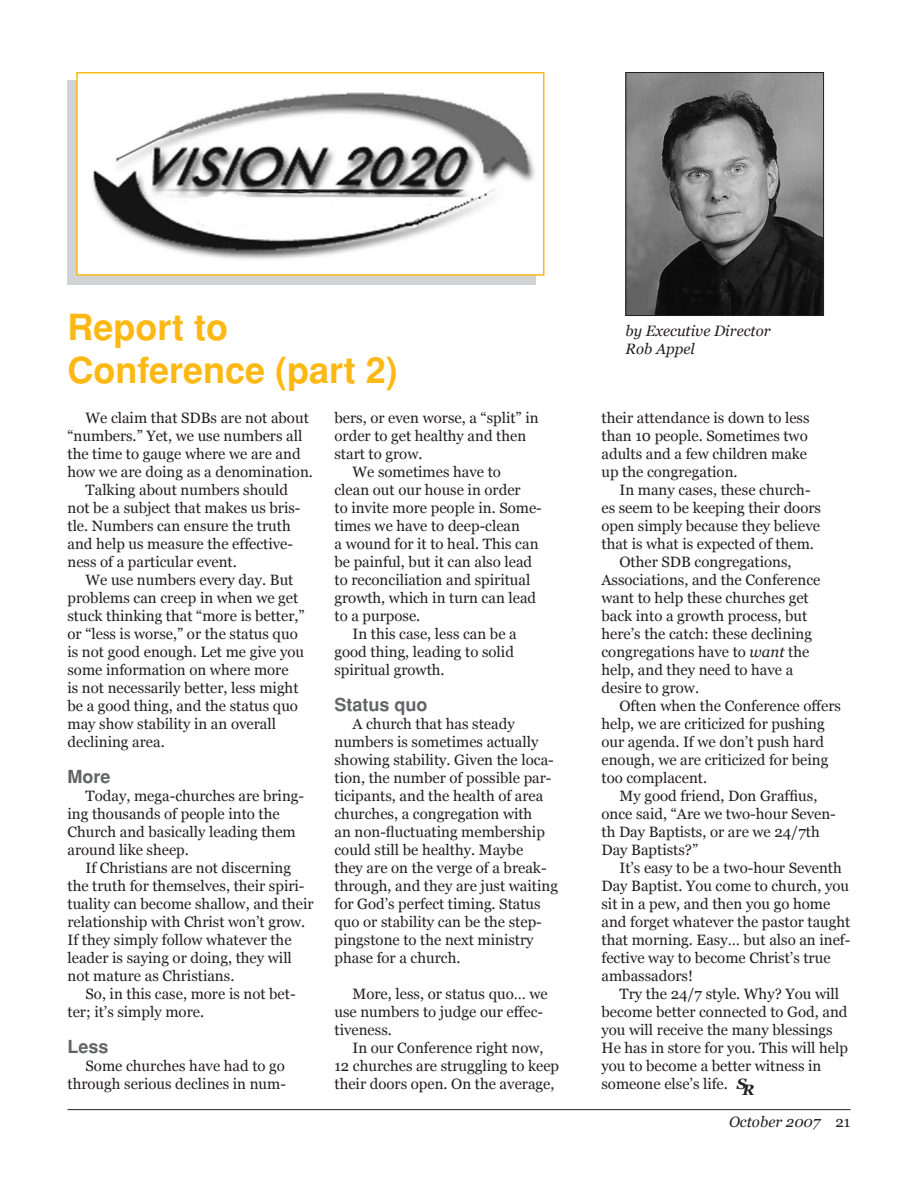
<style>
.page{position:relative;width:918px;height:1188px;background:#fff}
.page>*{position:absolute;margin:0;border:0;box-sizing:border-box;transform-origin:0 0}
.t1{font:700 36px/43.2px "Helvetica";color:#fdb813}
.t2{font:700 18px "Helvetica";color:#636467}
.t3{font:15px/18px "Georgia";color:#231f20}
.t4{font:italic 15px/18px "Georgia";color:#231f20}
.s1{font-style:italic}
.s2{font-weight:700;font-style:italic}
.s3{font-style:normal}
</style>
<div class="page">
<hr style="left:68px;top:1109px;width:782px;height:1px;background:#231f20">
<img style="left:627px;top:74px;width:195px;height:240px">
<div style="left:625px;top:72px;width:199px;height:244px;border:1px solid #231f20"></div>
<div style="left:67px;top:81px;width:469px;height:204px;background:#d1d3d4"></div>
<div style="left:77px;top:73px;width:467px;height:202px;background:#fff"></div>
<div style="left:76px;top:72px;width:468px;height:204px;border:2px solid #fdb813"></div>
<img style="left:93px;top:92px;width:442px;height:168px">
<h1 class="t1" style="left:68px;top:306px;width:332px">Report to<br>Conference (part 2)</h1>
<p class="t3" style="left:86px;top:409px;width:225px">We claim that SDBs are not about</p>
<p class="t3" style="left:68px;top:427px;width:236px">“numbers.” Yet, we use numbers all</p>
<p class="t3" style="left:68px;top:445px;width:235px">the time to gauge where we are and</p>
<p class="t3" style="left:68px;top:463px;width:247px">how we are doing as a denomination.</p>
<p class="t3" style="left:86px;top:481px;width:204px">Talking about numbers should</p>
<p class="t3" style="left:68px;top:499px;width:235px">not be a subject that makes us bris-</p>
<p class="t3" style="left:68px;top:517px;width:225px">tle. Numbers can ensure the truth</p>
<p class="t3" style="left:68px;top:535px;width:227px">and help us measure the effective-</p>
<p class="t3" style="left:68px;top:553px;width:171px">ness of a particular event.</p>
<p class="t3" style="left:86px;top:571px;width:209px">We use numbers every day. But</p>
<p class="t3" style="left:68px;top:589px;width:232px">problems can creep in when we get</p>
<p class="t3" style="left:68px;top:607px;width:239px">stuck thinking that “more is better,”</p>
<p class="t3" style="left:68px;top:625px;width:232px">or “less is worse,” or the status quo</p>
<p class="t3" style="left:68px;top:643px;width:238px">is not good enough. Let me give you</p>
<p class="t3" style="left:68px;top:661px;width:223px">some information on where more</p>
<p class="t3" style="left:68px;top:679px;width:233px">is not necessarily better, less might</p>
<p class="t3" style="left:68px;top:697px;width:232px">be a good thing, and the status quo</p>
<p class="t3" style="left:68px;top:715px;width:210px">may show stability in an overall</p>
<p class="t3" style="left:68px;top:733px;width:99px">declining area.</p>
<p class="t2" style="left:68px;top:766px;width:45px">More</p>
<p class="t3" style="left:68px;top:787px;width:238px;text-indent:18px">Today, mega-churches are bring&shy;ing thousands of people into the<br>Church and basically leading them around like sheep.</p>
<p class="t3" style="left:68px;top:859px;width:248px;text-indent:18px">If Christians are not discerning the truth for themselves, their spiri&shy;tuality can become shallow, and their relationship with Christ won’t grow.<br>If they simply follow whatever the leader is saying or doing, they will not mature as Christians.</p>
<p class="t3" style="left:68px;top:985px;width:230px;text-indent:18px">So, in this case, more is not bet&shy;ter; it’s simply more.</p>
<p class="t2" style="left:68px;top:1036px;width:43px">Less</p>
<p class="t3" style="left:68px;top:1057px;width:220px;text-align:right">Some churches have had to go through serious declines in num-</p>
<p class="t3" style="left:334px;top:409px;width:206px">bers, or even worse, a “split” in</p>
<p class="t3" style="left:334px;top:427px;width:193px">order to get healthy and then</p>
<p class="t3" style="left:334px;top:445px;width:90px">start to grow.</p>
<p class="t3" style="left:352px;top:463px;width:150px">We sometimes have to</p>
<p class="t3" style="left:334px;top:481px;width:188px">clean out our house in order</p>
<p class="t3" style="left:334px;top:499px;width:209px">to invite more people in. Some-</p>
<p class="t3" style="left:334px;top:517px;width:187px">times we have to deep-clean</p>
<p class="t3" style="left:334px;top:535px;width:206px">a wound for it to heal. This can</p>
<p class="t3" style="left:334px;top:553px;width:199px">be painful, but it can also lead</p>
<p class="t3" style="left:334px;top:571px;width:197px">to reconciliation and spiritual</p>
<p class="t3" style="left:334px;top:589px;width:203px">growth, which in turn can lead</p>
<p class="t3" style="left:334px;top:607px;width:87px">to a purpose.</p>
<p class="t3" style="left:352px;top:625px;width:166px">In this case, less can be a</p>
<p class="t3" style="left:334px;top:643px;width:181px">good thing, leading to solid</p>
<p class="t3" style="left:334px;top:661px;width:112px">spiritual growth.</p>
<p class="t2" style="left:334px;top:694px;width:95px">Status quo</p>
<p class="t3" style="left:334px;top:715px;width:225px;text-indent:18px">A church that has steady numbers is sometimes actually showing stability. Given the loca&shy;tion, the number of possible par&shy;ticipants, and the health of area churches, a congregation with<br>an non-fluctuating membership could still be healthy. Maybe<br>they are on the verge of a break&shy;through, and they are just waiting for God’s perfect timing. Status quo or stability can be the step&shy;pingstone to the next ministry phase for a church.</p>
<p class="t3" style="left:334px;top:985px;width:215px;text-indent:18px">More, less, or status quo… we use numbers to judge our effec&shy;tiveness.</p>
<p class="t3" style="left:334px;top:1039px;width:226px;text-align:center">In our Conference right now,<br>12 churches are struggling to keep their doors open. On the average,</p>
<p class="t4" style="left:625px;top:322px;width:147px">by Executive Director<br>Rob Appel</p>
<p class="t3" style="left:602px;top:409px;width:210px">their attendance is down to less than 10 people. Sometimes two adults and a few children make up the congregation.</p>
<p class="t3" style="left:620px;top:481px;width:193px">In many cases, these church-</p>
<p class="t3" style="left:602px;top:499px;width:221px">es seem to be keeping their doors</p>
<p class="t3" style="left:602px;top:517px;width:220px">open simply because they believe</p>
<p class="t3" style="left:602px;top:535px;width:214px">that is what is expected of them.</p>
<p class="t3" style="left:620px;top:553px;width:174px">Other SDB congregations,</p>
<p class="t3" style="left:602px;top:571px;width:220px">Associations, and the Conference</p>
<p class="t3" style="left:602px;top:589px;width:209px">want to help these churches get</p>
<p class="t3" style="left:602px;top:607px;width:207px">back into a growth process, but</p>
<p class="t3" style="left:602px;top:625px;width:212px">here’s the catch: these declining</p>
<p class="t3" style="left:602px;top:643px;width:209px">congregations have to <span class="s1">want</span> the</p>
<p class="t3" style="left:602px;top:661px;width:193px">help, and they need to have a</p>
<p class="t3" style="left:602px;top:679px;width:99px">desire to grow.</p>
<p class="t3" style="left:620px;top:697px;width:223px">Often when the Conference offers</p>
<p class="t3" style="left:602px;top:715px;width:225px">help, we are criticized for pushing</p>
<p class="t3" style="left:602px;top:733px;width:224px">our agenda. If we don’t push hard</p>
<p class="t3" style="left:602px;top:751px;width:228px">enough, we are criticized for being</p>
<p class="t3" style="left:602px;top:769px;width:107px">too complacent.</p>
<p class="t3" style="left:620px;top:787px;width:199px">My good friend, Don Graffius,</p>
<p class="t3" style="left:602px;top:805px;width:236px">once said, “Are we two-hour Seven-</p>
<p class="t3" style="left:602px;top:823px;width:220px">th Day Baptists, or are we 24/7th</p>
<p class="t3" style="left:602px;top:841px;width:98px">Day Baptists?”</p>
<p class="t3" style="left:620px;top:859px;width:224px">It’s easy to be a two-hour Seventh</p>
<p class="t3" style="left:602px;top:877px;width:249px">Day Baptist. You come to church, you</p>
<p class="t3" style="left:602px;top:895px;width:230px">sit in a pew, and then you go home</p>
<p class="t3" style="left:602px;top:913px;width:250px">and forget whatever the pastor taught</p>
<p class="t3" style="left:602px;top:931px;width:250px">that morning. Easy… but also an inef-</p>
<p class="t3" style="left:602px;top:949px;width:231px">fective way to become Christ’s true</p>
<p class="t3" style="left:602px;top:967px;width:93px">ambassadors!</p>
<p class="t3" style="left:620px;top:985px;width:221px">Try the 24/7 style. Why? You will</p>
<p class="t3" style="left:602px;top:1003px;width:248px">become better connected to God, and</p>
<p class="t3" style="left:602px;top:1021px;width:233px">you will receive the many blessings</p>
<p class="t3" style="left:602px;top:1039px;width:248px">He has in store for you. This will help</p>
<p class="t3" style="left:602px;top:1057px;width:221px">you to become a better witness in</p>
<p class="t3" style="left:602px;top:1075px;width:154px">someone else’s life. <span class="s2">SR</span></p>
<p class="t4" style="left:729px;top:1112px;width:123px">October 2007 <span class="s3">21</span></p>
</div>
